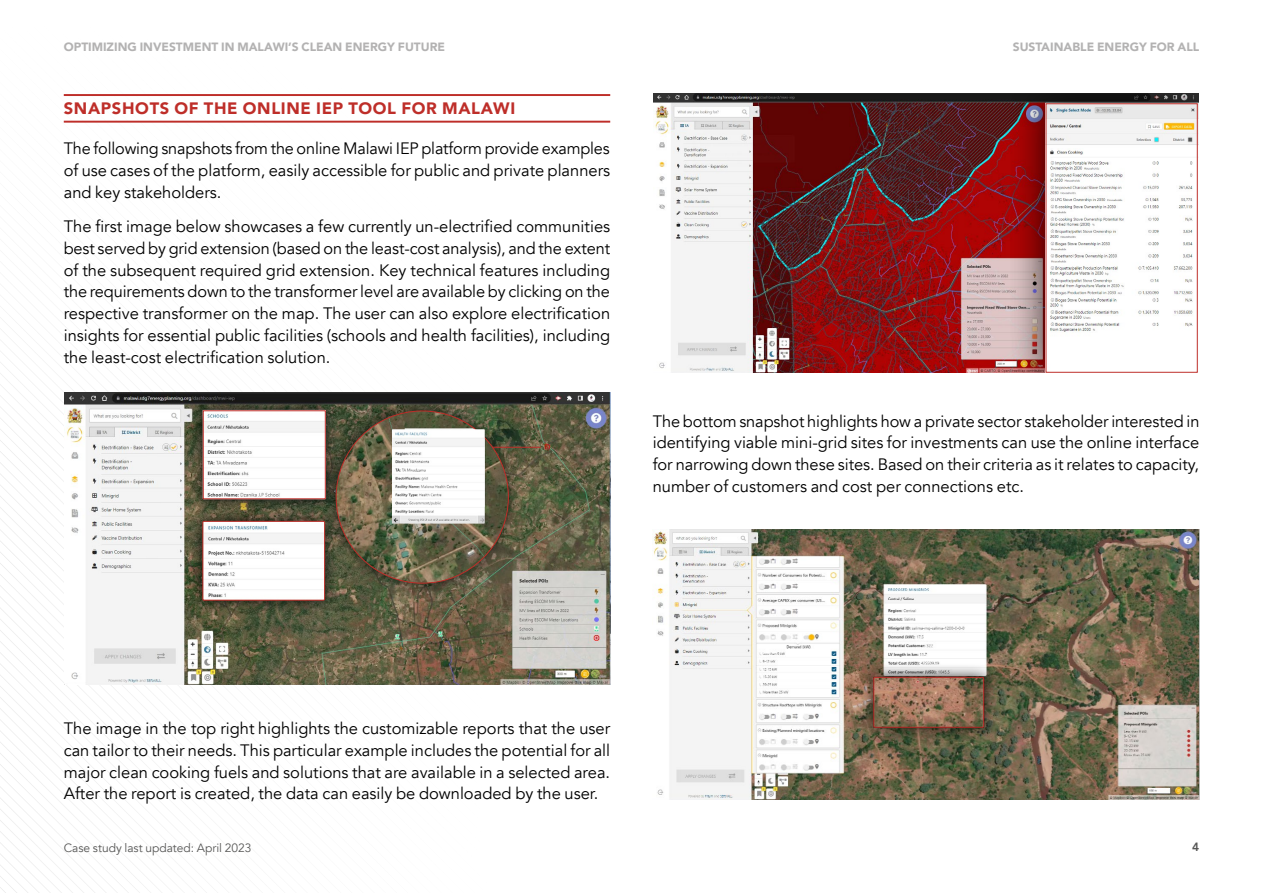
<style>
.page{position:relative;width:1263px;height:893px;background:#fff}
.page>*{position:absolute;margin:0;border:0;box-sizing:border-box;transform-origin:0 0}
.t1{font:16.5px/21.8px "Avenir";color:#000;text-align:justify}
.t2{font:900 16.5px "Avenir";letter-spacing:.04em;color:#be2e29}
.t3{font:900 12px "Avenir";color:#b3b2b2}
.t4{font:12px "Avenir";color:#575756}
.t5{font:800 12px "Avenir";color:#575756}
</style>
<div class="page">
<img style="left:0;top:93px;width:1200px;height:800px">
<hr style="left:64px;top:94px;width:546px;height:2px;background:#be2e29">
<hr style="left:64px;top:121px;width:546px;height:2px;background:#be2e29">
<img style="left:65px;top:392px;width:545px;height:293px">
<img style="left:654px;top:94px;width:353px;height:279px">
<img style="left:653px;top:530px;width:546px;height:269px">
<div style="left:188px;top:507px;width:151px;height:108px;background:#000;opacity:.8"></div>
<img style="left:205px;top:523px;width:118px;height:75px">
<div style="left:203px;top:521px;width:122px;height:79px;border:1px solid #be2e29"></div>
<div style="left:322px;top:396px;width:200px;height:201px;background:#000;opacity:.7"></div>
<img style="left:336px;top:411px;width:172px;height:172px;border-radius:86px">
<img style="left:392px;top:429px;width:93px;height:95px">
<div style="left:189px;top:396px;width:150px;height:117px;background:#000;opacity:.8"></div>
<img style="left:205px;top:413px;width:119px;height:84px">
<div style="left:203px;top:411px;width:123px;height:88px;border:1px solid #be2e29"></div>
<hr style="left:492px;top:447px;width:49px;height:1px;background:#be2e29">
<div style="left:1007px;top:94px;width:191px;height:279px;background:#000;opacity:.8"></div>
<img style="left:1045px;top:104px;width:153px;height:269px">
<div style="left:1046px;top:103px;width:151px;height:270px;border:1px solid #be2e29"></div>
<div style="left:859px;top:663px;width:139px;height:79px;background:#000;opacity:.8"></div>
<img style="left:875px;top:679px;width:107px;height:46px">
<div style="left:873px;top:677px;width:111px;height:50px;border:1px solid #be2e29"></div>
<p class="t3" style="left:64px;top:37px;width:383px">OPTIMIZING INVESTMENT IN MALAWI’S CLEAN ENERGY FUTURE</p>
<p class="t3" style="left:1013px;top:37px;width:188px">SUSTAINABLE ENERGY FOR ALL</p>
<p class="t2" style="left:64px;top:94px;width:453px">SNAPSHOTS OF THE ONLINE IEP TOOL FOR MALAWI</p>
<p class="t1" style="left:64px;top:138px;width:548px">The following snapshots from the online Malawi IEP platform provide examples of use cases of the platform, easily accessible for public and private planners and key stakeholders.</p>
<p class="t1" style="left:64px;top:216px;width:548px">The first image below showcases a few currently un-electrified communities best served by grid extension (based on the least-cost analysis), and the extent of the subsequent required grid extension. Key technical features including the requirements down to the transformer level are available by clicking on the respective transformer on the map. The user can also explore electrification insights for essential public facilities (schools and health facilities), including the least-cost electrification solution.</p>
<p class="t1" style="left:653px;top:410px;width:548px">The bottom snapshot highlights how a private sector stakeholder interested in identifying viable mini-grid sites for investments can use the online interface for narrowing down these sites. Based on their criteria as it relates to capacity, number of customers and cost per connections etc.</p>
<p class="t1" style="left:64px;top:718px;width:548px">The image in the top right highlights the customizable reports that the user can tailor to their needs. This particular example includes the potential for all major clean cooking fuels and solutions that are available in a selected area.<br>After the report is created, the data can easily be downloaded by the user.</p>
<p class="t4" style="left:64px;top:841px;width:189px">Case study last updated: April 2023</p>
<p class="t5" style="left:1192px;top:837px;width:9px">4</p>
</div>
